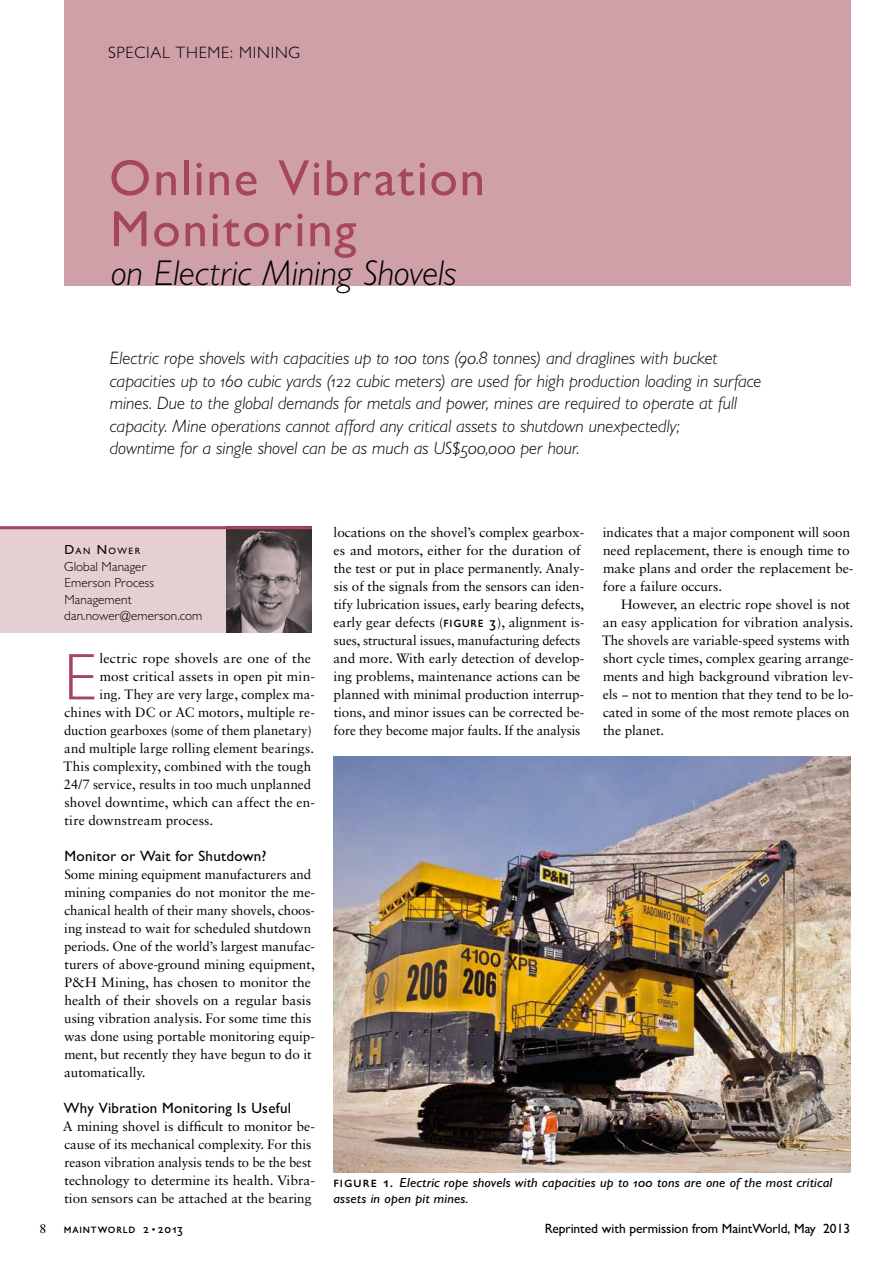
<style>
.page{position:relative;width:893px;height:1263px;background:#fff}
.page>*{position:absolute;margin:0;border:0;box-sizing:border-box;transform-origin:0 0}
.t1{font:300 66.3px "Gill Sans MT Std";color:#a6455e}
.t2{font:500 51px/51px "Gill Sans MT Std";letter-spacing:.035em;color:#a6455e}
.t3{font:italic 300 36px "Gill Sans MT Std";color:#000}
.t4{font:italic 300 18px/22.5px "Gill Sans MT Std";letter-spacing:.005em;color:#000}
.t5{font:300 16.5px "Gill Sans MT Std";letter-spacing:.045em;color:#000}
.t6{font:500 15px "Gill Sans MT Std";letter-spacing:.02em;color:#000}
.t7{font:13.5px/18px "Sabon LT Std";letter-spacing:-.005em;color:#000}
.t8{font:13.5px "Sabon LT Std";letter-spacing:.015em;color:#000}
.t9{font:500 13.5px "Gill Sans MT Std";letter-spacing:-.005em;color:#000}
.t10{font:italic 500 13.2px/16.5px "Gill Sans MT Std";letter-spacing:.015em;color:#000;scale:1.07 1}
.t11{font:300 13.2px/16.5px "Gill Sans MT Std";letter-spacing:.005em;color:#000}
.t12{font:500 13.2px "Gill Sans MT Std";letter-spacing:.055em;color:#000}
.t13{font:500 9.3px "Gill Sans MT Std";letter-spacing:.165em;color:#000}
.s1{font-size:13.2px}
.s2{font-family:"Gill Sans MT Std";font-weight:500;font-size:15px}
.s3{font-style:normal;font-size:15px}
.s4{font-size:10.5px}
</style>
<div class="page">
<div style="left:0;top:526px;width:312px;height:106px;background:#e6cfd3"></div>
<div style="left:64px;top:0;width:786px;height:285px;background:#cfa0a8"></div>
<img style="left:333px;top:757px;width:517px;height:415px">
<img style="left:227px;top:529px;width:85px;height:103px">
<hr style="left:0;top:526px;width:312px;height:3px;background:#a6455e">
<p class="t5" style="left:108px;top:43px;width:102px">Special theme</p>
<p class="t5" style="left:230px;top:43px;width:67px">: Mining</p>
<h2 class="t2" style="left:109px;top:152px;width:377px">Online Vibration<br>Monitoring</h2>
<h3 class="t3" style="left:111px;top:251px;width:347px">on Electric Mining Shovels</h3>
<p class="t4" style="left:110px;top:347px;width:653px">Electric rope shovels with capacities up to 100 tons (90.8 tonnes) and draglines with bucket capacities up to 160 cubic yards (122 cubic meters) are used for high production loading in surface mines. Due to the global demands for metals and power, mines are required to operate at full capacity. Mine operations cannot afford any critical assets to shutdown unexpectedly;<br>downtime for a single shovel can be as much as US$500,000 per hour.</p>
<p class="t7" style="left:39px;top:1219px;width:9px">8</p>
<p class="t13" style="left:64px;top:546px;width:78px"><span class="s1">D</span>AN <span class="s1">N</span> OWER</p>
<p class="t11" style="left:64px;top:558px;width:140px">Global Manager<br>Emerson Process<br>Management dan.nower@emerson.com</p>
<h1 class="t1" style="left:64px;top:637px;width:35px">E</h1>
<p class="t7" style="left:100px;top:649px;width:213px">lectric rope shovels are one of the</p>
<p class="t8" style="left:100px;top:669px;width:217px">most critical assets in open pit min-</p>
<p class="t7" style="left:100px;top:685px;width:217px">ing. They are very large, complex ma-</p>
<p class="t7" style="left:64px;top:703px;width:252px">chines with DC or AC motors, multiple re-</p>
<p class="t7" style="left:64px;top:721px;width:249px">duction gearboxes (some of them planetary)</p>
<p class="t7" style="left:64px;top:739px;width:251px">and multiple large rolling element bearings.</p>
<p class="t7" style="left:63px;top:757px;width:249px">This complexity, combined with the tough</p>
<p class="t7" style="left:64px;top:775px;width:249px">24/7 service, results in too much unplanned</p>
<p class="t7" style="left:65px;top:793px;width:252px">shovel downtime, which can affect the en-</p>
<p class="t8" style="left:64px;top:813px;width:150px">tire downstream process.</p>
<p class="t6" style="left:64px;top:847px;width:204px">Monitor or Wait for Shutdown?</p>
<p class="t7" style="left:64px;top:865px;width:252px">Some mining equipment manufacturers and mining companies do not monitor the me&shy;chanical health of their many shovels, choos&shy;ing instead to wait for scheduled shutdown periods. One of the world’s largest manufac&shy;turers of above-ground mining equipment, P&amp;H Mining, has chosen to monitor the health of their shovels on a regular basis using vibration analysis. For some time this was done using portable monitoring equip&shy;ment, but recently they have begun to do it automatically.</p>
<p class="t6" style="left:64px;top:1099px;width:229px">Why Vibration Monitoring Is Useful</p>
<p class="t7" style="left:63px;top:1117px;width:254px">A mining shovel is difficult to monitor be&shy;cause of its mechanical complexity. For this reason vibration analysis tends to be the best technology to determine its health. Vibra&shy;tion sensors can be attached at the bearing</p>
<p class="t7" style="left:333px;top:523px;width:252px">locations on the shovel’s complex gearbox&shy;es and motors, either for the duration of the test or put in place permanently. Analy&shy;sis of the signals from the sensors can iden&shy;tify lubrication issues, early bearing defects, early gear defects (<span class="s2">Figure 3</span>), alignment is&shy;sues, structural issues, manufacturing defects and more. With early detection of develop&shy;ing problems, maintenance actions can be planned with minimal production interrup&shy;tions, and minor issues can be corrected be&shy;fore they become major faults. If the analysis</p>
<p class="t7" style="left:603px;top:523px;width:252px">indicates that a major component will soon need replacement, there is enough time to make plans and order the replacement be&shy;fore a failure occurs.</p>
<p class="t7" style="left:602px;top:595px;width:253px;text-indent:19px">However, an electric rope shovel is not an easy application for vibration analysis.<br>The shovels are variable-speed systems with short cycle times, complex gearing arrange&shy;ments and high background vibration lev&shy;els − not to mention that they tend to be lo&shy;cated in some of the most remote places on the planet.</p>
<p class="t10" style="left:333px;top:1174px;width:468px"><span class="s3">Figure 1.</span> Electric rope shovels with capacities up to 100 tons are one of the most critical assets in open pit mines.</p>
<p class="t12" style="left:64px;top:1220px;width:121px">Maintworld 2 <span class="s4">•</span> 2013</p>
<p class="t9" style="left:545px;top:1220px;width:307px">Reprinted with permission from MaintWorld, May 2013</p>
</div>
